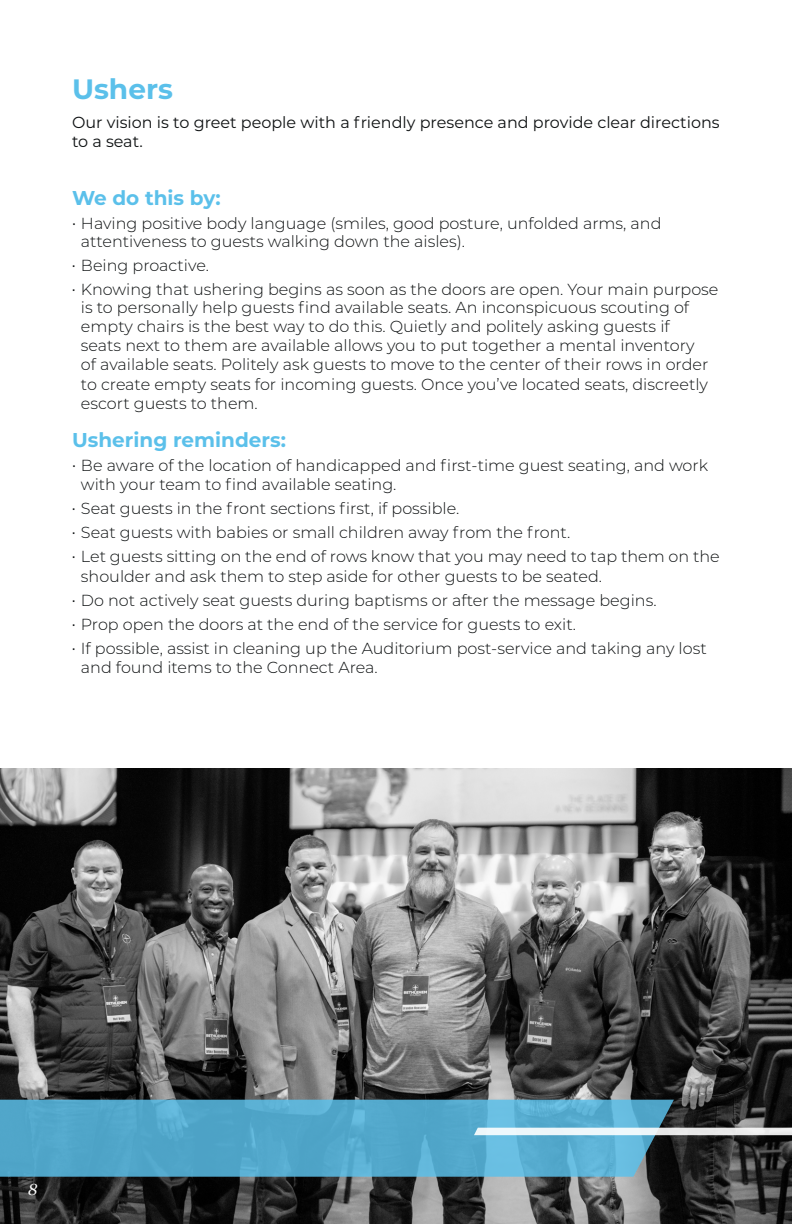
<style>
.page{position:relative;width:792px;height:1224px;background:#fff}
.page>*{position:absolute;margin:0;border:0;box-sizing:border-box;transform-origin:0 0}
.t1{font:700 28px "Montserrat";color:#5bc0ea}
.t2{font:700 20px "Montserrat";color:#5bc0ea}
.t3{font:300 16px/24px "Montserrat";color:#0e1112}
.t4{font:16px/19.2px "Montserrat";color:#0e1112}
.t5{font:italic 16px "Georgia";color:#fff}
.s1{font-family:"Gotham";font-weight:400}
</style>
<div class="page">
<img style="left:0;top:769px;width:792px;height:455px">
<svg style="left:0;top:1100px;width:674px;height:77px;background:#53a6c8"></svg>
<svg style="left:474px;top:1128px;width:318px;height:7px"></svg>
<h1 class="t1" style="left:72px;top:69px;width:102px">Ushers</h1>
<p class="t4" style="left:72px;top:112px;width:649px">Our vision is to greet people with a friendly presence and provide clear directions to a seat.</p>
<p class="t2" style="left:72px;top:183px;width:150px">We do this by:</p>
<p class="t3" style="left:81px;top:214px;width:582px;line-height:18px;text-indent:-9px"><span class="s1">·</span> Having positive body language (smiles, good posture, unfolded arms, and attentiveness to guests walking down the aisles).</p>
<p class="t3" style="left:72px;top:253px;width:648px"><span class="s1">·</span> Being proactive.<br><span class="s1">·</span> Knowing that ushering begins as soon as the doors are open. Your main purpose</p>
<p class="t3" style="left:81px;top:297px;width:629px;line-height:19.2px">is to personally help guests find available seats. An inconspicuous scouting of empty chairs is the best way to do this. Quietly and politely asking guests if seats next to them are available allows you to put together a mental inventory of available seats. Politely ask guests to move to the center of their rows in order to create empty seats for incoming guests. Once you’ve located seats, discreetly escort guests to them.</p>
<p class="t2" style="left:72px;top:426px;width:215px">Ushering reminders:</p>
<p class="t3" style="left:81px;top:455px;width:629px;line-height:19.2px;text-indent:-9px"><span class="s1">·</span> Be aware of the location of handicapped and first-time guest seating, and work with your team to find available seating.</p>
<p class="t3" style="left:72px;top:496px;width:649px"><span class="s1">·</span> Seat guests in the front sections first, if possible.<br><span class="s1">·</span> Seat guests with babies or small children away from the front.<br><span class="s1">·</span> Let guests sitting on the end of rows know that you may need to tap them on the</p>
<p class="t3" style="left:72px;top:563px;width:636px;text-indent:9px">shoulder and ask them to step aside for other guests to be seated.<br><span class="s1">·</span> Do not actively seat guests during baptisms or after the message begins.<br><span class="s1">·</span> Prop open the doors at the end of the service for guests to exit.<br><span class="s1">·</span> If possible, assist in cleaning up the Auditorium post-service and taking any lost</p>
<p class="t3" style="left:81px;top:655px;width:298px">and found items to the Connect Area.</p>
<p class="t5" style="left:28px;top:1177px;width:11px">8</p>
</div>
